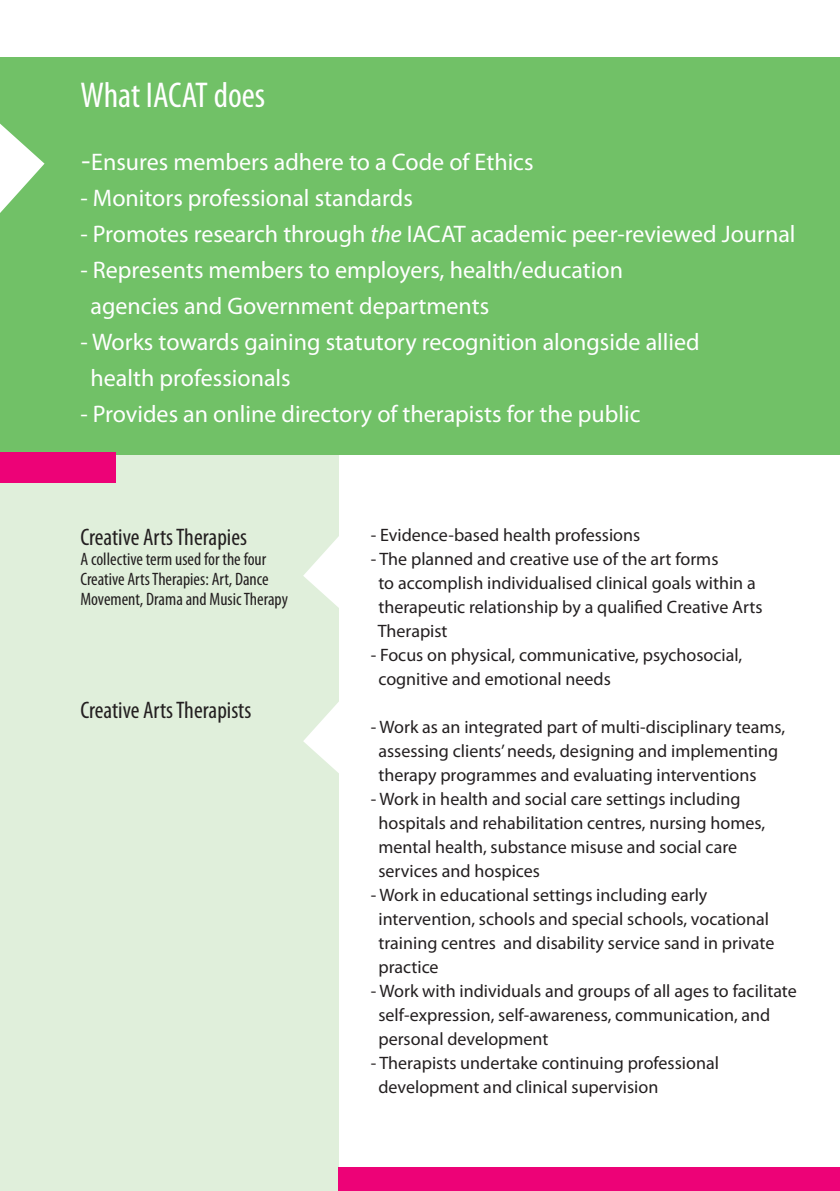
<style>
.page{position:relative;width:840px;height:1191px;background:#fff}
.page>*{position:absolute;margin:0;border:0;box-sizing:border-box;transform-origin:0 0}
.t1{font:condensed 36px "Myriad Pro";color:#fff}
.t2{font:24px/36px "Myriad Pro";color:#fff}
.t3{font:condensed 24px "Myriad Pro";color:#231f20}
.t4{font:18px/24px "Myriad Pro";color:#231f20}
.t5{font:condensed 18px/20px "Myriad Pro";color:#231f20}
.s1{font-family:"Verdana"}
.s2{font-style:italic}
</style>
<div class="page">
<div style="left:0;top:453px;width:338px;height:738px;background:#e0efdb"></div>
<div style="left:0;top:57px;width:839px;height:397px;background:#71c167"></div>
<svg style="left:0;top:124px;width:44px;height:89px"></svg>
<div style="left:0;top:453px;width:115px;height:30px;background:#ed0277"></div>
<svg style="left:303px;top:505px;width:36px;height:133px"></svg>
<div style="left:338px;top:1167px;width:501px;height:24px;background:#ed0277"></div>
<svg style="left:303px;top:670px;width:36px;height:133px"></svg>
<p class="t1" style="left:80px;top:74px;width:186px">What IACAT does</p>
<p class="t2" style="left:80px;top:143px;width:454px"><span class="s1">-</span>Ensures members adhere to a Code of Ethics</p>
<p class="t2" style="left:80px;top:179px;width:334px">- Monitors professional standards</p>
<p class="t2" style="left:80px;top:215px;width:716px">- Promotes research through <span class="s2">the</span> IACAT academic peer-reviewed Journal</p>
<p class="t2" style="left:90px;top:251px;width:533px;text-indent:-10px">- Represents members to employers, health/education agencies and Government departments</p>
<p class="t2" style="left:90px;top:323px;width:610px;text-indent:-10px">- Works towards gaining statutory recognition alongside allied health professionals</p>
<p class="t2" style="left:80px;top:395px;width:561px">- Provides an online directory of therapists for the public</p>
<p class="t3" style="left:80px;top:523px;width:168px">Creative Arts Therapies</p>
<p class="t5" style="left:80px;top:549px;width:190px">A collective term used for the four<br>Creative Arts Therapies: Art, Dance</p>
<p class="t5" style="left:80px;top:589px;width:209px">Movement, Drama and Music Therapy</p>
<p class="t3" style="left:80px;top:695px;width:172px">Creative Arts Therapists</p>
<p class="t4" style="left:370px;top:522px;width:271px">- Evidence-based health professions</p>
<p class="t4" style="left:377px;top:546px;width:386px;text-indent:-7px">- The planned and creative use of the art forms<br>to accomplish individualised clinical goals within a therapeutic relationship by a qualified Creative Arts Therapist</p>
<p class="t4" style="left:378px;top:642px;width:365px;text-indent:-8px">- Focus on physical, communicative, psychosocial, cognitive and emotional needs</p>
<p class="t4" style="left:378px;top:714px;width:408px;text-indent:-8px">- Work as an integrated part of multi-disciplinary teams, assessing clients’ needs, designing and implementing therapy programmes and evaluating interventions</p>
<p class="t4" style="left:378px;top:786px;width:388px;text-indent:-8px">- Work in health and social care settings including hospitals and rehabilitation centres, nursing homes, mental health, substance misuse and social care services and hospices</p>
<p class="t4" style="left:378px;top:882px;width:397px;text-indent:-8px">- Work in educational settings including early intervention, schools and special schools, vocational training centres and disability service sand in private practice</p>
<p class="t4" style="left:378px;top:978px;width:419px;text-indent:-8px">- Work with individuals and groups of all ages to facilitate self-expression, self-awareness, communication, and personal development</p>
<p class="t4" style="left:378px;top:1050px;width:342px;text-indent:-8px">- Therapists undertake continuing professional development and clinical supervision</p>
</div>
